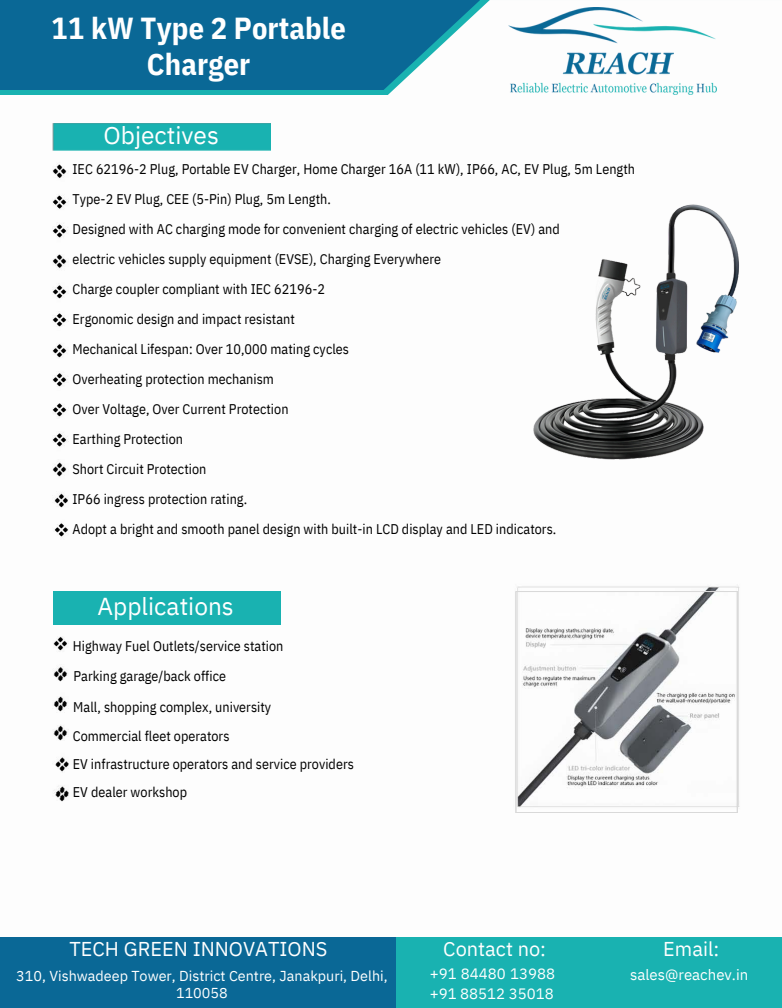
<style>
.page{position:relative;width:782px;height:1008px;background:#fff}
.page>*{position:absolute;margin:0;border:0;box-sizing:border-box;transform-origin:0 0}
.t1{font:700 30.3px/36px "IBM Plex Sans Cond";letter-spacing:.005em;color:#fff;text-align:center}
.t2{font:24.5px "IBM Plex Sans";color:#fff}
.t3{font:20px "IBM Plex Sans";color:#fff}
.t4{font:15px/20.2px "IBM Plex Sans";color:#fff}
.t5{font:14.4px "IBM Plex Sans";color:#fff}
.t6{font:14.1px "IBM Plex Sans Cond";letter-spacing:.005em;color:#000}
.t7{font:14px/30px "IBM Plex Sans Cond";letter-spacing:.005em;color:#000}
.t8{font:13.4px "Noto Sans CJ Ksc";color:#000}
.s1{font-family:"Noto Sans CJ Ksc";font-size:13.4px}
</style>
<div class="page">
<img style="left:0;top:7px;width:782px;height:931px">
<svg style="left:0;top:0;width:492px;height:94px;fill:#19b2b1"></svg>
<svg style="left:0;top:0;width:480px;height:89px;background:#1b749d"></svg>
<img style="left:509px;top:8px;width:207px;height:86px">
<div style="left:52px;top:124px;width:218px;height:27px;background:#19b2b1"></div>
<div style="left:53px;top:591px;width:228px;height:34px;background:#19b2b1"></div>
<img style="left:72px;top:580px;width:338px;height:207px">
<img style="left:534px;top:204px;width:208px;height:262px">
<svg style="left:516px;top:591px;width:221px;height:222px"></svg>
<div style="left:0;top:938px;width:396px;height:70px;background:#0a6896"></div>
<div style="left:396px;top:938px;width:386px;height:70px;background:#19b2b1"></div>
<p class="t1" style="left:52px;top:9px;width:296px">11 kW Type 2 Portable<br>Charger</p>
<p class="t2" style="left:103px;top:119px;width:117px">Objectives</p>
<p class="t7" style="left:73px;top:154px;width:564px">IEC 62196-2 Plug, Portable EV Charger, Home Charger 16A (11 kW), IP66, AC, EV Plug, 5m Length</p>
<p class="t7" style="left:73px;top:184px;width:260px">Type-2 EV Plug, CEE (5-Pin) Plug, 5m Length.</p>
<p class="t7" style="left:73px;top:214px;width:489px">Designed with AC charging mode for convenient charging of electric vehicles (EV) and</p>
<p class="t7" style="left:73px;top:244px;width:370px">electric vehicles supply equipment (EVSE), Charging Everywhere<br>Charge coupler compliant with IEC 62196-2</p>
<p class="t7" style="left:53px;top:304px;width:244px"><sub>❖</sub> Ergonomic design and impact resistant</p>
<p class="t7" style="left:73px;top:334px;width:278px">Mechanical Lifespan: Over 10,000 mating cycles</p>
<p class="t7" style="left:53px;top:364px;width:223px"><sub>❖</sub> Overheating protection mechanism</p>
<p class="t7" style="left:73px;top:394px;width:218px">Over Voltage, Over Current Protection</p>
<p class="t7" style="left:73px;top:424px;width:112px">Earthing Protection</p>
<p class="t7" style="left:53px;top:454px;width:155px"><span class="s1">❖</span> Short Circuit Protection</p>
<p class="t7" style="left:73px;top:484px;width:176px">IP66 ingress protection rating.</p>
<p class="t7" style="left:73px;top:514px;width:485px">Adopt a bright and smooth panel design with built-in LCD display and LED indicators.</p>
<p class="t8" style="left:53px;top:161px;width:15px">❖</p>
<p class="t8" style="left:53px;top:192px;width:15px">❖</p>
<p class="t8" style="left:53px;top:220px;width:15px">❖</p>
<p class="t8" style="left:53px;top:251px;width:15px">❖</p>
<p class="t8" style="left:53px;top:281px;width:15px">❖</p>
<p class="t8" style="left:53px;top:340px;width:15px">❖</p>
<p class="t8" style="left:53px;top:400px;width:15px">❖</p>
<p class="t8" style="left:53px;top:430px;width:15px">❖</p>
<p class="t8" style="left:55px;top:491px;width:15px">❖</p>
<p class="t8" style="left:55px;top:520px;width:15px">❖</p>
<p class="t2" style="left:97px;top:590px;width:138px">Applications</p>
<p class="t8" style="left:54px;top:634px;width:15px">❖</p>
<p class="t8" style="left:54px;top:664px;width:15px">❖</p>
<p class="t8" style="left:54px;top:694px;width:15px">❖</p>
<p class="t8" style="left:54px;top:723px;width:15px">❖</p>
<h2 class="t7" style="left:73px;top:631px;width:212px">Highway Fuel Outlets/service station</h2>
<p class="t7" style="left:73px;top:661px;width:154px">Parking garage/back office</p>
<p class="t7" style="left:73px;top:692px;width:199px">Mall, shopping complex, university</p>
<p class="t7" style="left:73px;top:721px;width:158px">Commercial fleet operators</p>
<p class="t7" style="left:56px;top:749px;width:300px"><sub>❖</sub> EV infrastructure operators and service providers</p>
<p class="t6" style="left:73px;top:783px;width:116px">EV dealer workshop</p>
<p class="t8" style="left:56px;top:784px;width:15px">❖</p>
<p class="t3" style="left:69px;top:935px;width:259px">TECH GREEN INNOVATIONS</p>
<p class="t3" style="left:443px;top:935px;width:104px">Contact no:</p>
<p class="t3" style="left:663px;top:936px;width:58px">Email:</p>
<p class="t4" style="left:430px;top:963px;width:127px">+91 84480 13988 +91 88512 35018</p>
<p class="t5" style="left:16px;top:966px;width:373px">310, Vishwadeep Tower, District Centre, Janakpuri, Delhi,</p>
<p class="t4" style="left:630px;top:964px;width:120px">sales@reachev.in</p>
<p class="t5" style="left:176px;top:983px;width:53px">110058</p>
</div>
